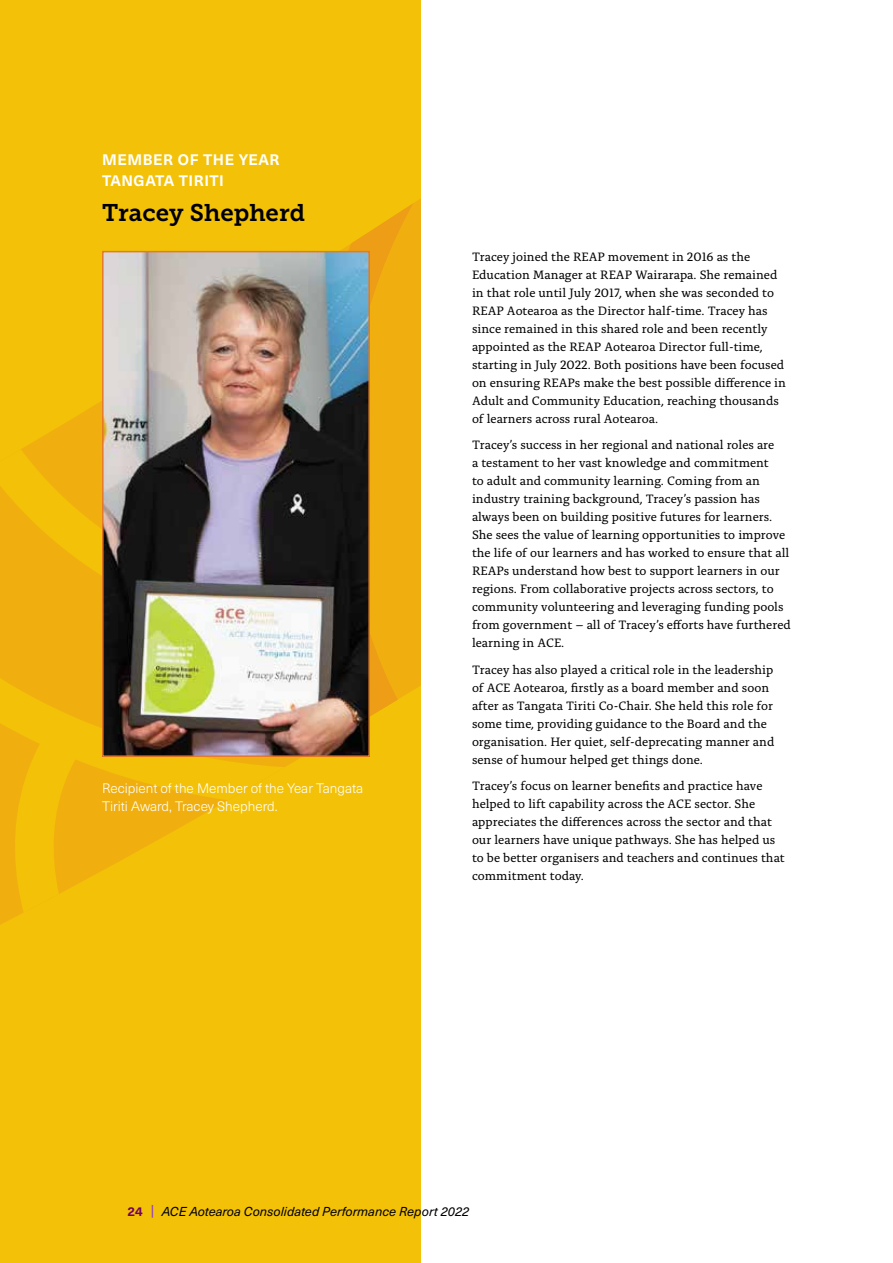
<style>
.page{position:relative;width:893px;height:1263px;background:#fff}
.page>*{position:absolute;margin:0;border:0;box-sizing:border-box;transform-origin:0 0}
.t1{font:24px "Museo Slab 700";color:#000}
.t2{font:700 15px/21px "Neue Haas Unica W1 G";letter-spacing:.04em;color:#fff}
.t3{font:300 13.5px/18px "Neue Haas Unica W1 G";color:#fff}
.t4{font:12.75px/18px "Alda OTCEV";color:#000}
.t5{font:italic 12.75px "Neue Haas Unica W1 G";color:#000}
.t6{font:700 12.75px "Neue Haas Unica W1 G";color:#74005f}
</style>
<div class="page">
<div style="left:0;top:0;width:421px;height:1263px;background:#f3c108"></div>
<svg style="left:0;top:367px;width:102px;height:85px;background:#f2bc09"></svg>
<svg style="left:0;top:452px;width:421px;height:362px;background:#f1b50c"></svg>
<svg style="left:12px;top:683px;width:112px;height:248px;background:#f1b90b"></svg>
<svg style="left:282px;top:198px;width:139px;height:603px;background:#f0b40c"></svg>
<svg style="left:152px;top:1205px;width:1px;height:13px"></svg>
<img style="left:105px;top:254px;width:262px;height:500px">
<div style="left:102px;top:251px;width:268px;height:506px;border:2px solid #e77925"></div>
<p class="t2" style="left:102px;top:148px;width:179px">MEMBER OF THE YEAR<br>TANGATA TIRITI</p>
<h1 class="t1" style="left:102px;top:199px;width:205px">Tracey Shepherd</h1>
<p class="t3" style="left:102px;top:778px;width:263px">Recipient of the Member of the Year Tangata<br>Tiriti Award, Tracey Shepherd.</p>
<p class="t4" style="left:472px;top:246px;width:315px">Tracey joined the REAP movement in 2016 as the Education Manager at REAP Wairarapa. She remained in that role until July 2017, when she was seconded to REAP Aotearoa as the Director half-time. Tracey has since remained in this shared role and been recently appointed as the REAP Aotearoa Director full-time, starting in July 2022. Both positions have been focused on ensuring REAPs make the best possible difference in Adult and Community Education, reaching thousands of learners across rural Aotearoa.</p>
<p class="t4" style="left:472px;top:435px;width:320px">Tracey’s success in her regional and national roles are<br>a testament to her vast knowledge and commitment<br>to adult and community learning. Coming from an industry training background, Tracey’s passion has always been on building positive futures for learners.<br>She sees the value of learning opportunities to improve the life of our learners and has worked to ensure that all REAPs understand how best to support learners in our regions. From collaborative projects across sectors, to community volunteering and leveraging funding pools from government – all of Tracey’s efforts have furthered learning in ACE.</p>
<p class="t4" style="left:472px;top:659px;width:304px">Tracey has also played a critical role in the leadership of ACE Aotearoa, firstly as a board member and soon after as Tangata Tiriti Co-Chair. She held this role for some time, providing guidance to the Board and the organisation. Her quiet, self-deprecating manner and sense of humour helped get things done.</p>
<p class="t4" style="left:472px;top:776px;width:314px">Tracey’s focus on learner benefits and practice have helped to lift capability across the ACE sector. She appreciates the differences across the sector and that our learners have unique pathways. She has helped us to be better organisers and teachers and continues that commitment today.</p>
<p class="t6" style="left:128px;top:1202px;width:17px">24</p>
<p class="t5" style="left:162px;top:1202px;width:309px">ACE Aotearoa Consolidated Performance Report 2022</p>
</div>
